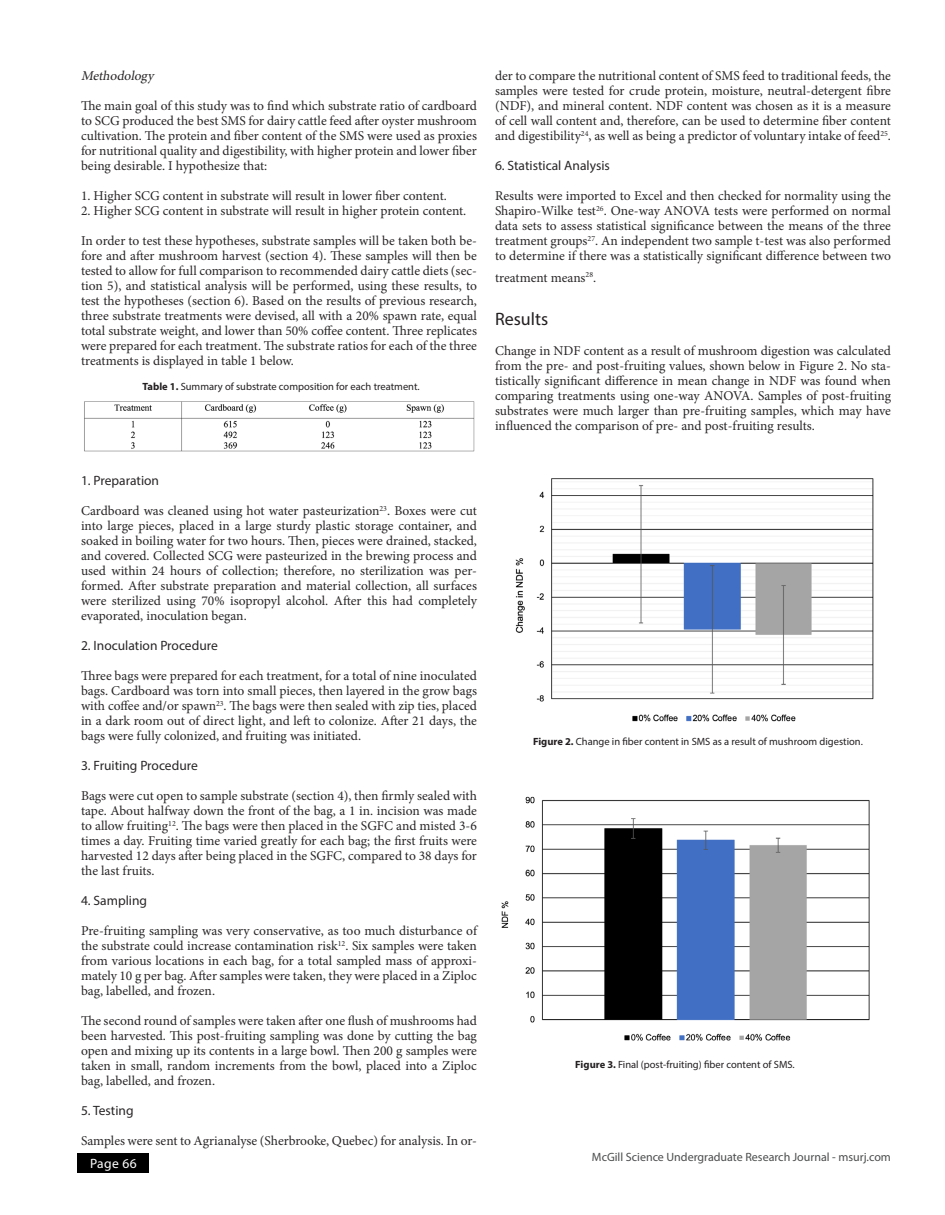
<style>
.page{position:relative;width:945px;height:1215px;background:#fff}
.page>*{position:absolute;margin:0;border:0;box-sizing:border-box;transform-origin:0 0}
.t1{font:18px "Myriad Pro";color:#231f20}
.t2{font:13.5px/15px "Minion Pro";color:#292627;text-align:justify}
.t3{font:13.5px "Myriad Pro";color:#292627}
.t4{font:italic 13.5px "Minion Pro";color:#292627}
.t5{font:13.5px "Myriad Pro";letter-spacing:.03em;color:#fff}
.t6{font:12px "Myriad Pro";color:#4b4c4d}
.t7{font:10.5px "Myriad Pro";color:#231f20}
.s1{font-weight:700}
</style>
<div class="page">
<div style="left:77px;top:1154px;width:72px;height:19px;background:#000"></div>
<img style="left:515px;top:478px;width:359px;height:244px">
<img style="left:501px;top:796px;width:369px;height:245px">
<img style="left:84px;top:401px;width:391px;height:51px">
<p class="t4" style="left:81px;top:67px;width:78px">Methodology</p>
<p class="t2" style="left:81px;top:99px;width:397px">The main goal of this study was to find which substrate ratio of cardboard to SCG produced the best SMS for dairy cattle feed after oyster mushroom cultivation. The protein and fiber content of the SMS were used as proxies for nutritional quality and digestibility, with higher protein and lower fiber being desirable. I hypothesize that:</p>
<p class="t2" style="left:81px;top:189px;width:367px">1. Higher SCG content in substrate will result in lower fiber content.</p>
<p class="t2" style="left:81px;top:204px;width:387px">2. Higher SCG content in substrate will result in higher protein content.</p>
<p class="t2" style="left:81px;top:234px;width:398px">In order to test these hypotheses, substrate samples will be taken both be&shy;fore and after mushroom harvest (section 4). These samples will then be tested to allow for full comparison to recommended dairy cattle diets (sec&shy;tion 5), and statistical analysis will be performed, using these results, to test the hypotheses (section 6). Based on the results of previous research, three substrate treatments were devised, all with a 20% spawn rate, equal total substrate weight, and lower than 50% coffee content. Three replicates were prepared for each treatment. The substrate ratios for each of the three treatments is displayed in table 1 below.</p>
<p class="t7" style="left:142px;top:380px;width:279px"><span class="s1">Table 1.</span> Summary of substrate composition for each treatment.</p>
<p class="t2" style="left:495px;top:69px;width:398px">der to compare the nutritional content of SMS feed to traditional feeds, the samples were tested for crude protein, moisture, neutral-detergent fibre (NDF), and mineral content. NDF content was chosen as it is a measure of cell wall content and, therefore, can be used to determine fiber content and digestibility<sup>24</sup>, as well as being a predictor of voluntary intake of feed<sup>25</sup>.</p>
<p class="t3" style="left:495px;top:157px;width:116px">6. Statistical Analysis</p>
<p class="t2" style="left:495px;top:189px;width:398px">Results were imported to Excel and then checked for normality using the Shapiro-Wilke test<sup>26</sup>. One-way ANOVA tests were performed on normal data sets to assess statistical significance between the means of the three treatment groups<sup>27</sup>. An independent two sample t-test was also performed to determine if there was a statistically significant difference between two</p>
<p class="t2" style="left:495px;top:270px;width:103px">treatment means<sup>28</sup>.</p>
<p class="t1" style="left:495px;top:308px;width:55px">Results</p>
<p class="t2" style="left:495px;top:343px;width:398px">Change in NDF content as a result of mushroom digestion was calculated from the pre- and post-fruiting values, shown below in Figure 2. No sta&shy;tistically significant difference in mean change in NDF was found when comparing treatments using one-way ANOVA. Samples of post-fruiting substrates were much larger than pre-fruiting samples, which may have influenced the comparison of pre- and post-fruiting results.</p>
<p class="t3" style="left:81px;top:472px;width:80px">1. Preparation</p>
<p class="t2" style="left:81px;top:504px;width:398px">Cardboard was cleaned using hot water pasteurization<sup>23</sup>. Boxes were cut into large pieces, placed in a large sturdy plastic storage container, and soaked in boiling water for two hours. Then, pieces were drained, stacked, and covered. Collected SCG were pasteurized in the brewing process and used within 24 hours of collection; therefore, no sterilization was per&shy;formed. After substrate preparation and material collection, all surfaces were sterilized using 70% isopropyl alcohol. After this had completely evaporated, inoculation began.</p>
<p class="t3" style="left:81px;top:637px;width:138px">2. Inoculation Procedure</p>
<p class="t2" style="left:81px;top:669px;width:398px">Three bags were prepared for each treatment, for a total of nine inoculated bags. Cardboard was torn into small pieces, then layered in the grow bags with coffee and/or spawn<sup>23</sup>. The bags were then sealed with zip ties, placed in a dark room out of direct light, and left to colonize. After 21 days, the bags were fully colonized, and fruiting was initiated.</p>
<p class="t3" style="left:81px;top:757px;width:118px">3. Fruiting Procedure</p>
<p class="t2" style="left:81px;top:789px;width:398px">Bags were cut open to sample substrate (section 4), then firmly sealed with tape. About halfway down the front of the bag, a 1 in. incision was made to allow fruiting<sup>12</sup>. The bags were then placed in the SGFC and misted 3-6 times a day. Fruiting time varied greatly for each bag; the first fruits were harvested 12 days after being placed in the SGFC, compared to 38 days for the last fruits.</p>
<p class="t3" style="left:81px;top:892px;width:68px">4. Sampling</p>
<p class="t2" style="left:81px;top:924px;width:398px">Pre-fruiting sampling was very conservative, as too much disturbance of the substrate could increase contamination risk<sup>12</sup>. Six samples were taken from various locations in each bag, for a total sampled mass of approxi&shy;mately 10 g per bag. After samples were taken, they were placed in a Ziploc bag, labelled, and frozen.</p>
<p class="t2" style="left:81px;top:1014px;width:398px">The second round of samples were taken after one flush of mushrooms had been harvested. This post-fruiting sampling was done by cutting the bag open and mixing up its contents in a large bowl. Then 200 g samples were taken in small, random increments from the bowl, placed into a Ziploc bag, labelled, and frozen.</p>
<p class="t3" style="left:81px;top:1102px;width:54px">5. Testing</p>
<p class="t2" style="left:81px;top:1134px;width:398px">Samples were sent to Agrianalyse (Sherbrooke, Quebec) for analysis. In or-</p>
<p class="t5" style="left:90px;top:1156px;width:48px">Page 66</p>
<p class="t7" style="left:533px;top:735px;width:331px"><span class="s1">Figure 2.</span> Change in fiber content in SMS as a result of mushroom digestion.</p>
<p class="t7" style="left:575px;top:1058px;width:221px"><span class="s1">Figure 3.</span> Final (post-fruiting) fiber content of SMS.</p>
<p class="t6" style="left:592px;top:1150px;width:301px">McGill Science Undergraduate Research Journal - msurj.com</p>
</div>
